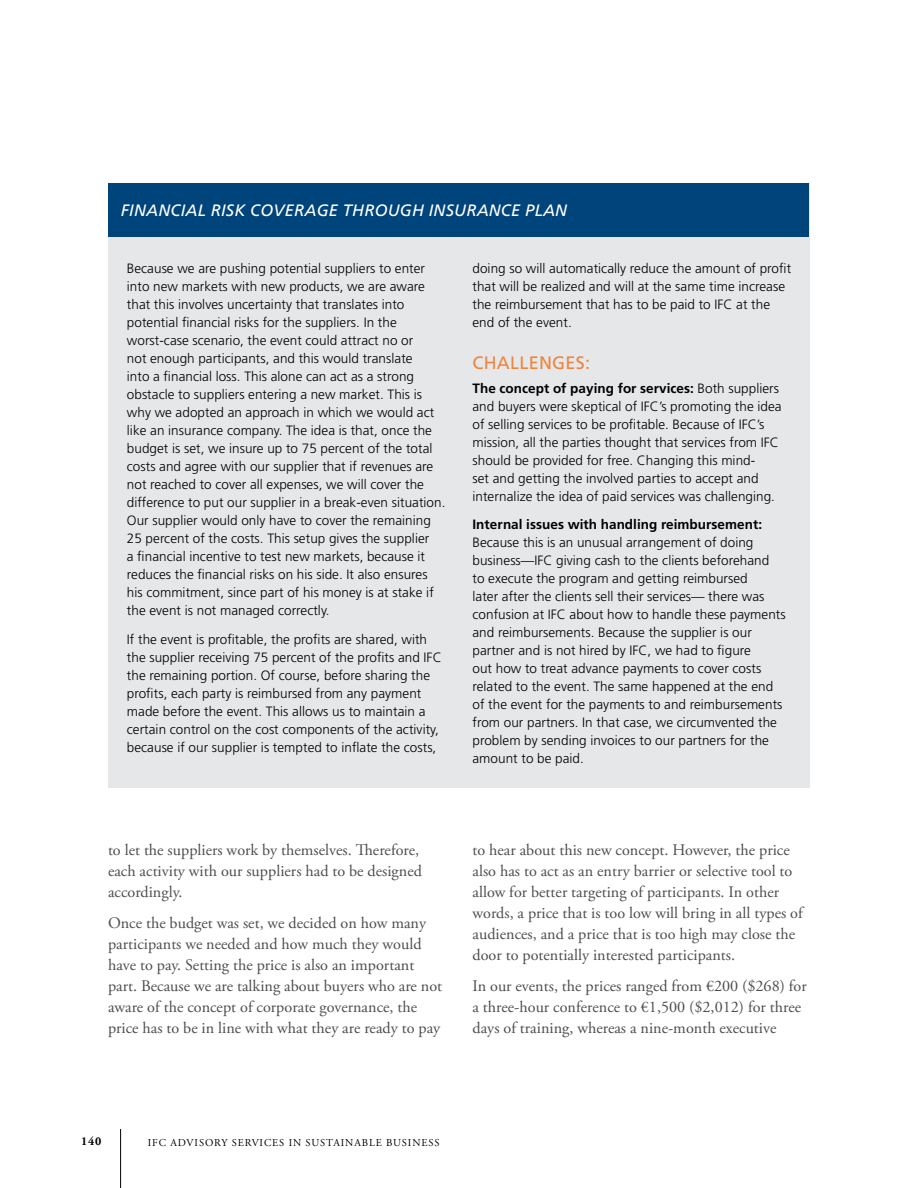
<style>
.page{position:relative;width:918px;height:1188px;background:#fff}
.page>*{position:absolute;margin:0;border:0;box-sizing:border-box;transform-origin:0 0}
.t1{font:18px "Frutiger";color:#ed853f}
.t2{font:italic 16.5px "Frutiger";letter-spacing:.015em;color:#fff}
.t3{font:16.2px/21px "Adobe Garamond Pro";color:#4d4d4f}
.t4{font:300 13.5px/18px "Frutiger";letter-spacing:.005em;color:#000}
.t5{font:700 13.5px "Frutiger";letter-spacing:.005em;color:#000}
.t6{font:700 12px "Adobe Garamond Pro";color:#000}
.t7{font:10.5px "Adobe Garamond Pro";letter-spacing:.27em;color:#000}
.s1{font-weight:700}
</style>
<div class="page">
<hr style="left:120px;top:1129px;width:1px;height:59px;background:#000">
<div style="left:108px;top:183px;width:702px;height:605px;background:#e6e7e8"></div>
<div style="left:109px;top:183px;width:700px;height:54px;background:#00447c"></div>
<p class="t2" style="left:121px;top:201px;width:448px">FINANCIAL RISK COVERAGE THROUGH INSURANCE PLAN</p>
<p class="t4" style="left:127px;top:260px;width:320px">Because we are pushing potential suppliers to enter into new markets with new products, we are aware that this involves uncertainty that translates into potential financial risks for the suppliers. In the worst-case scenario, the event could attract no or<br>not enough participants, and this would translate<br>into a financial loss. This alone can act as a strong obstacle to suppliers entering a new market. This is why we adopted an approach in which we would act like an insurance company. The idea is that, once the budget is set, we insure up to 75 percent of the total costs and agree with our supplier that if revenues are not reached to cover all expenses, we will cover the difference to put our supplier in a break-even situation.<br>Our supplier would only have to cover the remaining 25 percent of the costs. This setup gives the supplier<br>a financial incentive to test new markets, because it reduces the financial risks on his side. It also ensures his commitment, since part of his money is at stake if the event is not managed correctly.</p>
<p class="t4" style="left:127px;top:630px;width:316px">If the event is profitable, the profits are shared, with the supplier receiving 75 percent of the profits and IFC the remaining portion. Of course, before sharing the profits, each party is reimbursed from any payment made before the event. This allows us to maintain a certain control on the cost components of the activity, because if our supplier is tempted to inflate the costs,</p>
<p class="t4" style="left:472px;top:260px;width:320px">doing so will automatically reduce the amount of profit that will be realized and will at the same time increase the reimbursement that has to be paid to IFC at the end of the event.</p>
<h1 class="t1" style="left:472px;top:353px;width:37px">CHALLEN</h1>
<h1 class="t1" style="left:552px;top:353px;width:39px">GES:</h1>
<p class="t4" style="left:472px;top:379px;width:311px"><span class="s1">The concept of paying for services:</span> Both suppliers and buyers were skeptical of IFC’s promoting the idea of selling services to be profitable. Because of IFC’s mission, all the parties thought that services from IFC should be provided for free. Changing this mind-<br>set and getting the involved parties to accept and internalize the idea of paid services was challenging.</p>
<p class="t5" style="left:472px;top:516px;width:291px">Internal issues with handling reimbursement:</p>
<p class="t4" style="left:472px;top:533px;width:315px">Because this is an unusual arrangement of doing business—IFC giving cash to the clients beforehand<br>to execute the program and getting reimbursed<br>later after the clients sell their services— there was confusion at IFC about how to handle these payments and reimbursements. Because the supplier is our partner and is not hired by IFC, we had to figure<br>out how to treat advance payments to cover costs related to the event. The same happened at the end of the event for the payments to and reimbursements from our partners. In that case, we circumvented the problem by sending invoices to our partners for the amount to be paid.</p>
<p class="t3" style="left:108px;top:840px;width:315px">to let the suppliers work by themselves. Therefore, each activity with our suppliers had to be designed accordingly.</p>
<p class="t3" style="left:108px;top:913px;width:336px">Once the budget was set, we decided on how many participants we needed and how much they would have to pay. Setting the price is also an important part. Because we are talking about buyers who are not aware of the concept of corporate governance, the price has to be in line with what they are ready to pay</p>
<p class="t3" style="left:472px;top:840px;width:332px">to hear about this new concept. However, the price also has to act as an entry barrier or selective tool to allow for better targeting of participants. In other words, a price that is too low will bring in all types of audiences, and a price that is too high may close the door to potentially interested participants.</p>
<p class="t3" style="left:472px;top:976px;width:336px">In our events, the prices ranged from €200 ($268) for a three-hour conference to €1,500 ($2,012) for three days of training, whereas a nine-month executive</p>
<p class="t6" style="left:81px;top:1135px;width:22px">140</p>
<p class="t7" style="left:148px;top:1136px;width:54px">IFC Adviso</p>
<p class="t7" style="left:214px;top:1136px;width:53px">ry Services</p>
<p class="t7" style="left:289px;top:1136px;width:53px">in Sustainable</p>
<p class="t7" style="left:386px;top:1136px;width:15px">Business</p>
</div>
